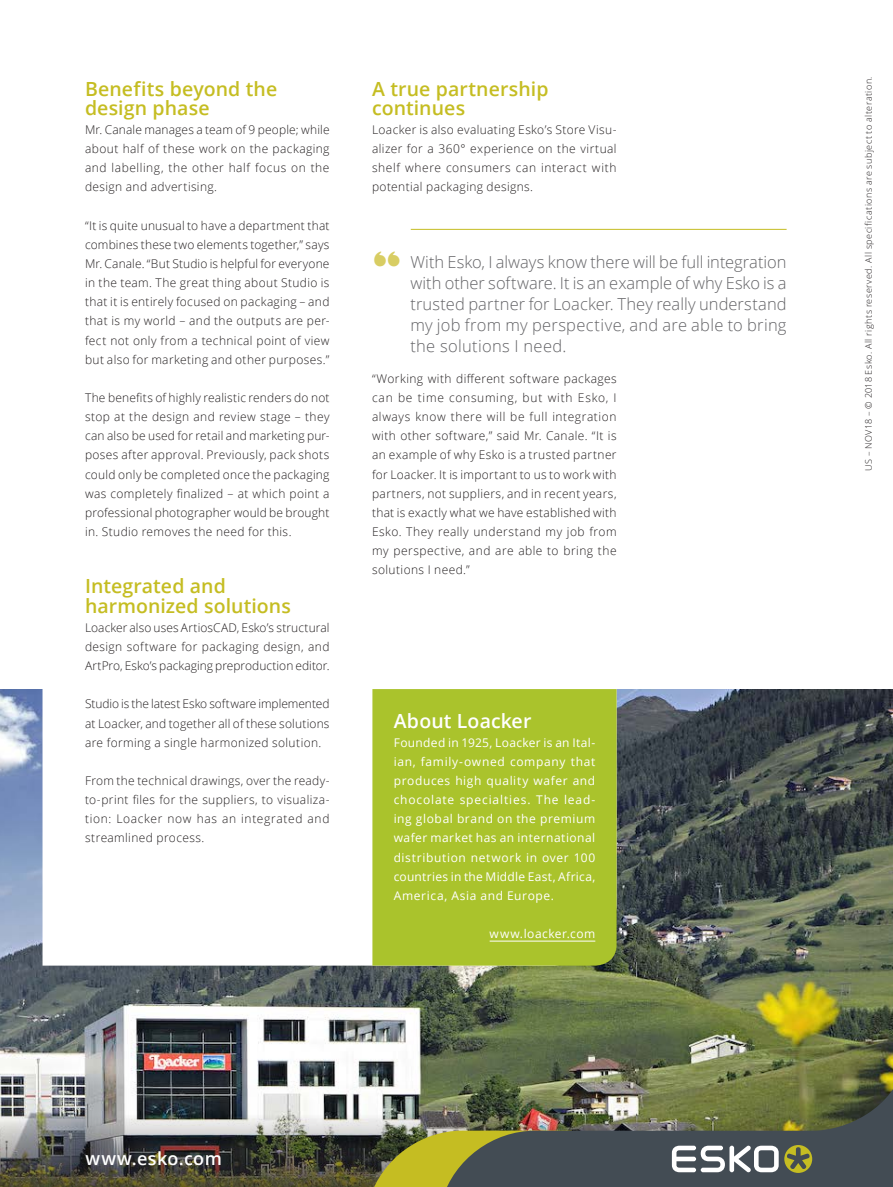
<style>
.page{position:relative;width:893px;height:1187px;background:#fff}
.page>*{position:absolute;margin:0;border:0;box-sizing:border-box;transform-origin:0 0}
.Heading_2{font:600 19.5px/19.5px "Open Sans";letter-spacing:.005em;color:#c5bd22}
.Heading_2-2{font:600 19.5px "Open Sans";letter-spacing:.005em;color:#fff}
.Web_url{font:600 18px "Open Sans";letter-spacing:.025em;color:#fff}
.t1{font:300 16.5px/21px "Open Sans";letter-spacing:.015em;color:#636366;text-align:justify}
.Body_text_US{font:300 12px/19.2px "Open Sans";letter-spacing:.03em;color:#231f20;text-align:justify}
.Body_text_US-2{font:12px/19.2px "Open Sans";letter-spacing:.035em;color:#fff;text-align:justify}
.Body_text_US-3{font:300 9px "Open Sans";letter-spacing:.05em;color:#231f20}
</style>
<div class="page">
<img style="left:0;top:689px;width:893px;height:395px">
<svg style="left:43px;top:689px;width:329px;height:276px"></svg>
<img style="left:0;top:1084px;width:442px;height:102px">
<hr style="left:411px;top:229px;width:376px;height:1px;background:#c5bd22">
<div style="left:372px;top:689px;width:245px;height:276px;background:#aac32c"></div>
<hr style="left:490px;top:940px;width:105px;height:1px;background:#fff">
<svg style="left:369px;top:1130px;width:73px;height:56px;background:#8f8d2d"></svg>
<img style="left:442px;top:1061px;width:451px;height:125px">
<svg style="left:672px;top:1144px;width:140px;height:28px"></svg>
<p class="Heading_2" style="left:85px;top:78px;width:194px">Benefits beyond the design phase</p>
<p class="Body_text_US" style="left:85px;top:120px;width:246px">Mr. Canale manages a team of 9 people; while about half of these work on the packaging and labelling, the other half focus on the design and advertising.</p>
<p class="Body_text_US" style="left:85px;top:215px;width:246px">“It is quite unusual to have a department that combines these two elements together,” says Mr. Canale. “But Studio is helpful for everyone in the team. The great thing about Studio is that it is entirely focused on packaging – and that is my world – and the outputs are per&shy;fect not only from a technical point of view but also for marketing and other purposes.”</p>
<p class="Body_text_US" style="left:85px;top:388px;width:246px">The benefits of highly realistic renders do not stop at the design and review stage – they can also be used for retail and marketing pur&shy;poses after approval. Previously, pack shots could only be completed once the packaging was completely finalized – at which point a professional photographer would be brought in. Studio removes the need for this.</p>
<p class="Heading_2" style="left:85px;top:576px;width:207px">Integrated and harmonized solutions</p>
<p class="Body_text_US" style="left:85px;top:617px;width:246px">Loacker also uses ArtiosCAD, Esko’s structural design software for packaging design, and ArtPro, Esko’s packaging preproduction editor.</p>
<p class="Body_text_US" style="left:85px;top:694px;width:246px">Studio is the latest Esko software implemented at Loacker, and together all of these solutions are forming a single harmonized solution.</p>
<p class="Body_text_US" style="left:85px;top:770px;width:246px">From the technical drawings, over the ready&shy;to-print files for the suppliers, to visualiza&shy;tion: Loacker now has an integrated and streamlined process.</p>
<p class="Heading_2" style="left:372px;top:78px;width:178px">A true partnership continues</p>
<p class="Body_text_US" style="left:372px;top:120px;width:246px">Loacker is also evaluating Esko’s Store Visu&shy;alizer for a 360° experience on the virtual shelf where consumers can interact with potential packaging designs.</p>
<p class="t1" style="left:410px;top:251px;width:378px">With Esko, I always know there will be full integration with other software. It is an example of why Esko is a trusted partner for Loacker. They really understand my job from my perspective, and are able to bring the solutions I need.</p>
<p class="Body_text_US" style="left:372px;top:368px;width:246px">“Working with different software packages can be time consuming, but with Esko, I always know there will be full integration with other software,” said Mr. Canale. “It is an example of why Esko is a trusted partner for Loacker. It is important to us to work with partners, not suppliers, and in recent years, that is exactly what we have established with Esko. They really understand my job from my perspective, and are able to bring the solutions I need.”</p>
<p class="Heading_2-2" style="left:394px;top:707px;width:139px">About Loacker</p>
<p class="Body_text_US-2" style="left:394px;top:732px;width:203px">Founded in 1925, Loacker is an Ital&shy;ian, family-owned company that produces high quality wafer and chocolate specialties. The lead&shy;ing global brand on the premium wafer market has an international distribution network in over 100 countries in the Middle East, Africa, America, Asia and Europe.</p>
<p class="Body_text_US-2" style="left:490px;top:923px;width:107px">www.loacker.com</p>
<p class="Body_text_US-3" style="left:862px;top:471px;width:396px;rotate:-90deg">US – NOV18 – © 2018 Esko. All rights reserved. All specifications are subject to alteration.</p>
<p class="Web_url" style="left:85px;top:1145px;width:138px">www.esko.com</p>
</div>
